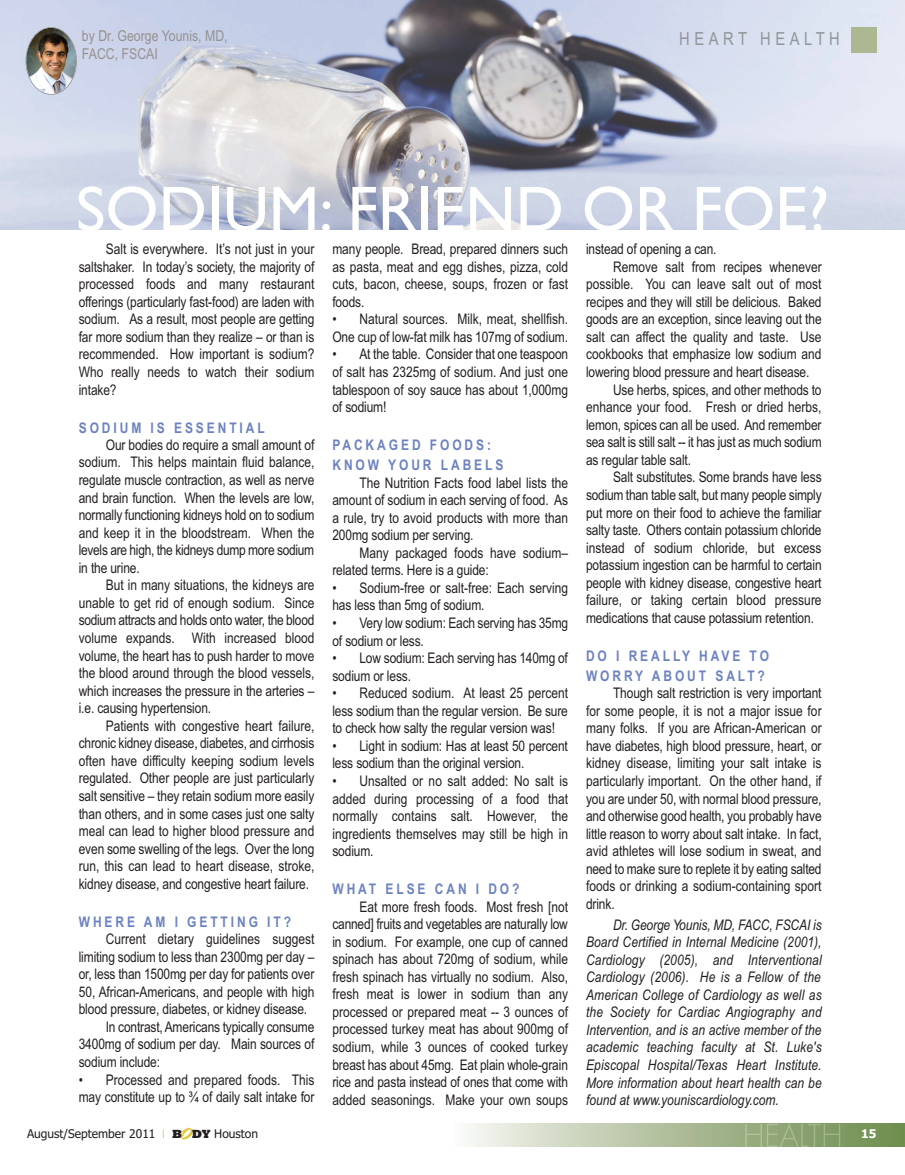
<style>
.page{position:relative;width:905px;height:1175px;background:#fff}
.page>*{position:absolute;margin:0;border:0;box-sizing:border-box;transform-origin:0 0}
.t1{font:64.5px "Gill Sans";color:#fff}
.t2{font:18px "Arial Narrow";color:#939598}
.t3{font:15px/18px "Arial Narrow";color:#979190}
.t4{font:14.7px/17.5px "Arial Narrow";letter-spacing:-.01em;color:#231f20;text-align:justify}
.t5{font:italic 14.7px/17.5px "Arial Narrow";color:#231f20;text-align:justify}
.t6{font:700 14.7px/20.1px "Arial Narrow";letter-spacing:.2em;color:#6c82c1}
.t7{font:12px "Tahoma";color:#231f20}
.t8{font:700 12px "Tahoma";color:#fff}
.s1{color:#e3c229}
.s2{font-family:"Rockwell";font-weight:800}
.s3{font-family:"Spring LP";font-size:15px;color:#e3c229}
</style>
<div class="page">
<img style="left:0;top:0;width:904px;height:230px">
<svg style="left:468px;top:1123px;width:436px;height:23px;background:#b6c4a4"></svg>
<img style="left:745px;top:1123px;width:95px;height:23px">
<img style="left:26px;top:28px;width:50px;height:66px;border-radius:50%">
<div style="left:25px;top:27px;width:52px;height:68px;border:2px solid #939598;border-radius:50%"></div>
<div style="left:850px;top:27px;width:26px;height:26px;background:#abb892"></div>
<p class="t3" style="left:82px;top:27px;width:147px">by Dr. George Younis, MD,<br>FACC, FSCAI</p>
<p class="t2" style="left:679px;top:29px;width:162px">HEART HEALTH</p>
<h1 class="t1" style="left:76px;top:172px;width:754px">SODIUM: FRIEND OR FOE?</h1>
<p class="t4" style="left:79px;top:240px;width:237px;text-indent:27px">Salt is everywhere. It’s not just in your saltshaker. In today’s society, the majority of processed foods and many restaurant offerings (particularly fast-food) are laden with sodium. As a result, most people are getting far more sodium than they realize – or than is recommended. How important is sodium?<br>Who really needs to watch their sodium intake?</p>
<p class="t6" style="left:79px;top:417px;width:187px">SODIUM IS ESSENTIAL</p>
<p class="t4" style="left:79px;top:436px;width:237px;text-indent:27px">Our bodies do require a small amount of sodium. This helps maintain fluid balance, regulate muscle contraction, as well as nerve and brain function. When the levels are low, normally functioning kidneys hold on to sodium and keep it in the bloodstream. When the levels are high, the kidneys dump more sodium in the urine.</p>
<p class="t4" style="left:79px;top:576px;width:237px;text-indent:27px">But in many situations, the kidneys are unable to get rid of enough sodium. Since sodium attracts and holds onto water, the blood volume expands. With increased blood volume, the heart has to push harder to move the blood around through the blood vessels, which increases the pressure in the arteries – i.e. causing hypertension.</p>
<p class="t4" style="left:79px;top:716px;width:237px;text-indent:27px">Patients with congestive heart failure, chronic kidney disease, diabetes, and cirrhosis often have difficulty keeping sodium levels regulated. Other people are just particularly salt sensitive – they retain sodium more easily than others, and in some cases just one salty meal can lead to higher blood pressure and even some swelling of the legs. Over the long run, this can lead to heart disease, stroke, kidney disease, and congestive heart failure.</p>
<p class="t6" style="left:79px;top:911px;width:214px">WHERE AM I GETTING IT?</p>
<p class="t4" style="left:106px;top:930px;width:210px">Current dietary guidelines suggest</p>
<p class="t4" style="left:79px;top:947px;width:237px">limiting sodium to less than 2300mg per day –</p>
<p class="t4" style="left:79px;top:965px;width:237px">or, less than 1500mg per day for patients over</p>
<p class="t4" style="left:79px;top:982px;width:237px">50, African-Americans, and people with high</p>
<p class="t4" style="left:79px;top:1000px;width:230px">blood pressure, diabetes, or kidney disease.</p>
<p class="t4" style="left:106px;top:1017px;width:210px">In contrast, Americans typically consume</p>
<p class="t4" style="left:79px;top:1035px;width:237px">3400mg of sodium per day. Main sources of</p>
<p class="t4" style="left:79px;top:1053px;width:83px">sodium include:</p>
<p class="t4" style="left:79px;top:1070px;width:237px">• Processed and prepared foods. This may constitute up to ¾ of daily salt intake for</p>
<p class="t4" style="left:332px;top:240px;width:237px">many people. Bread, prepared dinners such as pasta, meat and egg dishes, pizza, cold cuts, bacon, cheese, soups, frozen or fast foods.</p>
<p class="t4" style="left:332px;top:310px;width:237px">• Natural sources. Milk, meat, shellfish.<br>One cup of low-fat milk has 107mg of sodium.</p>
<p class="t4" style="left:332px;top:345px;width:237px">• At the table. Consider that one teaspoon of salt has 2325mg of sodium. And just one tablespoon of soy sauce has about 1,000mg of sodium!</p>
<p class="t6" style="left:332px;top:434px;width:172px">PACKAGED FOODS:<br>KNOW YOUR LABELS</p>
<p class="t4" style="left:332px;top:473px;width:237px;text-indent:27px">The Nutrition Facts food label lists the amount of sodium in each serving of food. As a rule, try to avoid products with more than 200mg sodium per serving.</p>
<p class="t4" style="left:332px;top:544px;width:237px;text-indent:27px">Many packaged foods have sodium– related terms. Here is a guide:</p>
<p class="t4" style="left:332px;top:579px;width:237px">• Sodium-free or salt-free: Each serving has less than 5mg of sodium.</p>
<p class="t4" style="left:332px;top:614px;width:237px">• Very low sodium: Each serving has 35mg of sodium or less.</p>
<p class="t4" style="left:332px;top:649px;width:237px">• Low sodium: Each serving has 140mg of sodium or less.</p>
<p class="t4" style="left:332px;top:684px;width:237px">• Reduced sodium. At least 25 percent less sodium than the regular version. Be sure to check how salty the regular version was!</p>
<p class="t4" style="left:332px;top:737px;width:237px">• Light in sodium: Has at least 50 percent less sodium than the original version.</p>
<p class="t4" style="left:332px;top:772px;width:237px">• Unsalted or no salt added: No salt is added during processing of a food that normally contains salt. However, the ingredients themselves may still be high in sodium.</p>
<p class="t6" style="left:332px;top:878px;width:189px">WHAT ELSE CAN I DO?</p>
<p class="t4" style="left:332px;top:897px;width:237px;text-indent:27px">Eat more fresh foods. Most fresh [not canned] fruits and vegetables are naturally low in sodium. For example, one cup of canned spinach has about 720mg of sodium, while fresh spinach has virtually no sodium. Also, fresh meat is lower in sodium than any processed or prepared meat -- 3 ounces of processed turkey meat has about 900mg of sodium, while 3 ounces of cooked turkey breast has about 45mg. Eat plain whole-grain rice and pasta instead of ones that come with added seasonings. Make your own soups</p>
<p class="t4" style="left:586px;top:240px;width:132px">instead of opening a can.</p>
<p class="t4" style="left:613px;top:258px;width:210px">Remove salt from recipes whenever</p>
<p class="t4" style="left:586px;top:275px;width:237px">possible. You can leave salt out of most</p>
<p class="t4" style="left:586px;top:293px;width:237px">recipes and they will still be delicious. Baked</p>
<p class="t4" style="left:586px;top:310px;width:237px">goods are an exception, since leaving out the</p>
<p class="t4" style="left:586px;top:328px;width:237px">salt can affect the quality and taste. Use</p>
<p class="t4" style="left:586px;top:345px;width:237px">cookbooks that emphasize low sodium and</p>
<p class="t4" style="left:586px;top:363px;width:225px">lowering blood pressure and heart disease.</p>
<p class="t4" style="left:613px;top:380px;width:210px">Use herbs, spices, and other methods to</p>
<p class="t4" style="left:586px;top:398px;width:237px">enhance your food. Fresh or dried herbs,</p>
<p class="t4" style="left:586px;top:416px;width:237px">lemon, spices can all be used. And remember</p>
<p class="t4" style="left:586px;top:433px;width:237px">sea salt is still salt -- it has just as much sodium</p>
<p class="t4" style="left:586px;top:451px;width:106px">as regular table salt.</p>
<p class="t4" style="left:613px;top:468px;width:210px">Salt substitutes. Some brands have less</p>
<p class="t4" style="left:586px;top:486px;width:237px">sodium than table salt, but many people simply</p>
<p class="t4" style="left:586px;top:503px;width:237px">put more on their food to achieve the familiar</p>
<p class="t4" style="left:586px;top:521px;width:237px">salty taste. Others contain potassium chloride</p>
<p class="t4" style="left:586px;top:538px;width:237px">instead of sodium chloride, but excess</p>
<p class="t4" style="left:586px;top:556px;width:237px">potassium ingestion can be harmful to certain</p>
<p class="t4" style="left:586px;top:573px;width:237px">people with kidney disease, congestive heart</p>
<p class="t4" style="left:586px;top:591px;width:237px">failure, or taking certain blood pressure</p>
<p class="t4" style="left:586px;top:609px;width:229px">medications that cause potassium retention.</p>
<p class="t6" style="left:586px;top:645px;width:184px">DO I REALLY HAVE TO<br>WORRY ABOUT SALT?</p>
<p class="t4" style="left:586px;top:684px;width:237px;text-indent:27px">Though salt restriction is very important for some people, it is not a major issue for many folks. If you are African-American or have diabetes, high blood pressure, heart, or kidney disease, limiting your salt intake is particularly important. On the other hand, if you are under 50, with normal blood pressure, and otherwise good health, you probably have little reason to worry about salt intake. In fact, avid athletes will lose sodium in sweat, and need to make sure to replete it by eating salted foods or drinking a sodium-containing sport drink.</p>
<p class="t5" style="left:586px;top:915px;width:237px;text-indent:27px">Dr. George Younis, MD, FACC, FSCAI is Board Certified in Internal Medicine (2001), Cardiology (2005), and Interventional Cardiology (2006). He is a Fellow of the American College of Cardiology as well as the Society for Cardiac Angiography and Intervention, and is an active member of the academic teaching faculty at St. Luke's Episcopal Hospital/Texas Heart Institute.<br>More information about heart health can be found at www.youniscardiology.com.</p>
<p class="t7" style="left:27px;top:1126px;width:233px">August/September 2011 <span class="s1">❘</span> <span class="s2">B</span><span class="s3">O</span><span class="s2">DY</span> Houston</p>
<p class="t8" style="left:861px;top:1126px;width:17px">15</p>
</div>
